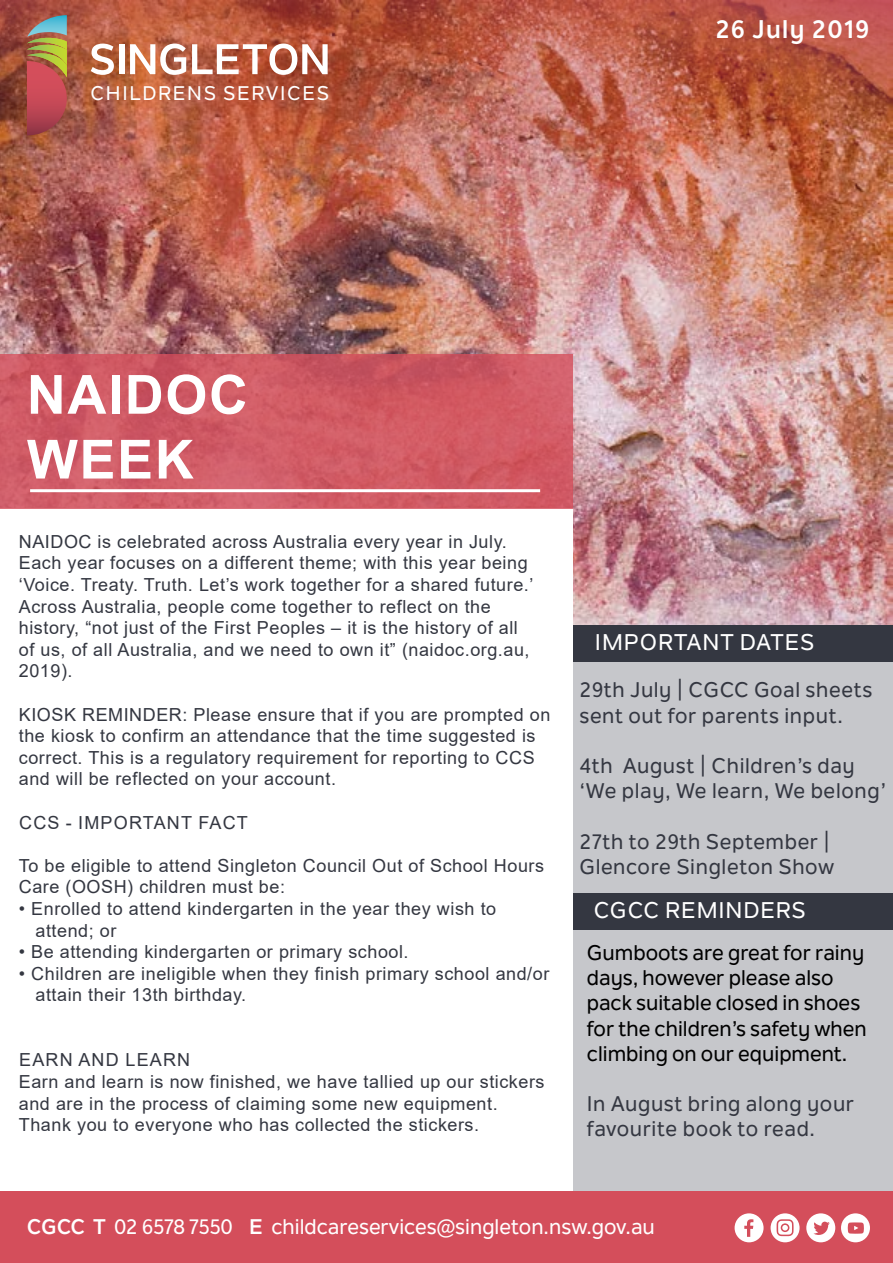
<style>
.page{position:relative;width:893px;height:1263px;background:#fff}
.page>*{position:absolute;margin:0;border:0;box-sizing:border-box;transform-origin:0 0}
.t1{font:700 54px/64.8px "Arial";letter-spacing:.03em;color:#fff}
.t2{font:700 25.35px "Nolan Next";letter-spacing:.05em;color:#fff}
.t3{font:500 22.5px "Nolan Next";letter-spacing:.04em;color:#fff}
.t4{font:500 21px/25.2px "Nolan Next";letter-spacing:.03em;color:#343741}
.t5{font:500 21px/25.2px "Nolan Next";color:#000}
.t6{font:500 21px "Nolan Next";color:#fff}
.t7{font:500 19.5px "Nolan Next";letter-spacing:.085em;color:#fff}
.t8{font:18px/21.6px "Arial";letter-spacing:.03em;color:#343741}
.t9{font:18px "Arial";letter-spacing:.065em;color:#343741}
.s1{font-weight:700}
</style>
<div class="page">
<img style="left:0;top:0;width:893px;height:625px">
<svg style="left:91px;top:44px;width:23px;height:31px"></svg>
<div style="left:119px;top:44px;width:5px;height:30px;background:#fff"></div>
<svg style="left:130px;top:44px;width:56px;height:31px"></svg>
<svg style="left:192px;top:44px;width:136px;height:31px"></svg>
<svg style="left:27px;top:15px;width:40px;height:120px;background:#ad6b59"></svg>
<div style="left:572px;top:646px;width:321px;height:617px;background:#c6c7cb"></div>
<div style="left:572px;top:893px;width:321px;height:36px;background:#343741"></div>
<div style="left:572px;top:625px;width:321px;height:36px;background:#343741"></div>
<div style="left:0;top:508px;width:572px;height:683px;background:#fff"></div>
<svg style="left:0;top:354px;width:572px;height:154px;background:#cf5a65"></svg>
<hr style="left:30px;top:489px;width:510px;height:3px;background:#fff">
<div style="left:0;top:1191px;width:893px;height:72px;background:#d44e5b"></div>
<svg style="left:735px;top:1213px;width:29px;height:29px"></svg>
<svg style="left:806px;top:1213px;width:29px;height:29px"></svg>
<svg style="left:841px;top:1213px;width:29px;height:29px"></svg>
<svg style="left:771px;top:1213px;width:29px;height:29px"></svg>
<p class="t7" style="left:91px;top:81px;width:240px">CHILDRENS SERVICES</p>
<h2 class="t2" style="left:715px;top:13px;width:155px">26 July 2019</h2>
<h1 class="t1" style="left:27px;top:363px;width:223px">NAIDOC<br>WEEK</h1>
<p class="t8" style="left:19px;top:531px;width:516px">NAIDOC is celebrated across Australia every year in July.<br>Each year focuses on a different theme; with this year being ‘Voice. Treaty. Truth. Let’s work together for a shared future.’ Across Australia, people come together to reflect on the history, “not just of the First Peoples – it is the history of all of us, of all Australia, and we need to own it” (naidoc.org.au, 2019).</p>
<p class="t8" style="left:19px;top:703px;width:533px">KIOSK REMINDER: Please ensure that if you are prompted on the kiosk to confirm an attendance that the time suggested is correct. This is a regulatory requirement for reporting to CCS and will be reflected on your account.</p>
<p class="t9" style="left:19px;top:810px;width:230px">CCS - IMPORTANT FACT</p>
<p class="t8" style="left:19px;top:855px;width:527px">To be eligible to attend Singleton Council Out of School Hours<br>Care (OOSH) children must be:</p>
<p class="t8" style="left:36px;top:898px;width:462px;text-indent:-17px">• Enrolled to attend kindergarten in the year they wish to attend; or</p>
<p class="t8" style="left:19px;top:941px;width:391px">• Be attending kindergarten or primary school.</p>
<p class="t8" style="left:36px;top:963px;width:515px;text-indent:-17px">• Children are ineligible when they finish primary school and/or attain their 13th birthday.</p>
<p class="t8" style="left:19px;top:1049px;width:527px">EARN AND LEARN<br>Earn and learn is now finished, we have tallied up our stickers and are in the process of claiming some new equipment.<br>Thank you to everyone who has collected the stickers.</p>
<p class="t3" style="left:595px;top:628px;width:221px">IMPORTANT DATES</p>
<p class="t4" style="left:579px;top:677px;width:294px">29th July | CGCC Goal sheets sent out for parents input.</p>
<p class="t4" style="left:579px;top:753px;width:307px">4th August | Children’s day ‘We play, We learn, We belong’</p>
<p class="t4" style="left:579px;top:829px;width:257px">27th to 29th September |<br>Glencore Singleton Show</p>
<p class="t3" style="left:594px;top:896px;width:213px">CGCC REMINDERS</p>
<p class="t5" style="left:587px;top:940px;width:281px">Gumboots are great for rainy days, however please also pack suitable closed in shoes for the children’s safety when climbing on our equipment.</p>
<p class="t4" style="left:587px;top:1091px;width:269px">In August bring along your favourite book to read.</p>
<p class="t6" style="left:27px;top:1214px;width:629px"><span class="s1">CGCC T</span> 02 6578 7550 <span class="s1">E</span> childcareservices@singleton.nsw.gov.au</p>
</div>
